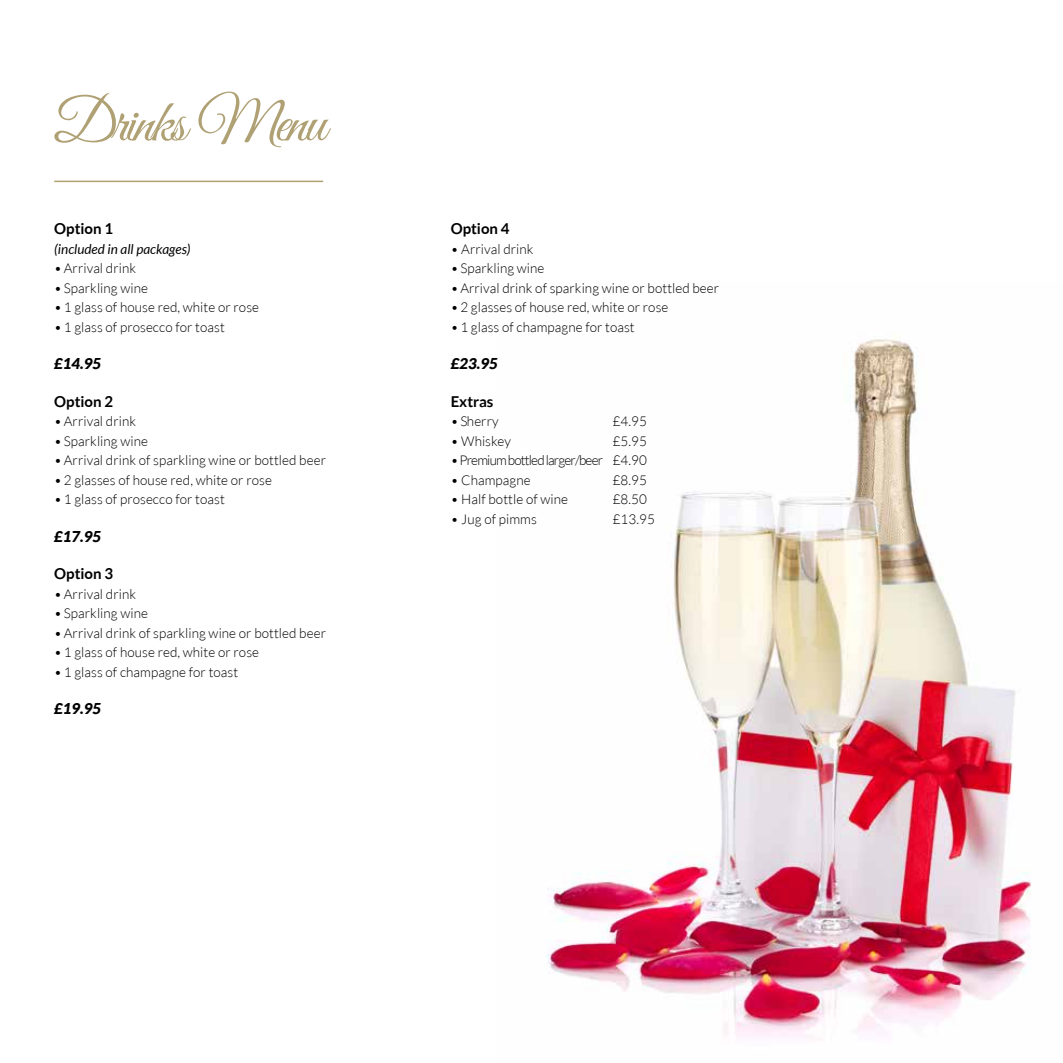
<style>
.page{position:relative;width:1063px;height:1063px;background:#fff}
.page>*{position:absolute;margin:0;border:0;box-sizing:border-box;transform-origin:0 0}
.t1{font:60.15px "Great Vibes";letter-spacing:-.04em;color:#afa174}
.t2{font:700 15px "Lato";color:#000}
.t3{font:italic 900 15px "Lato";color:#000}
.t4{font:300 13.5px "Lato";letter-spacing:.005em;color:#000}
.t5{font:300 13.5px "Lato";letter-spacing:-.06em;color:#000}
.t6{font:italic 13.5px "Lato";color:#000}
</style>
<div class="page">
<img style="left:546px;top:334px;width:485px;height:703px">
<hr style="left:54px;top:181px;width:269px;height:1px;background:#afa174">
<h1 class="t1" style="left:54px;top:89px;width:274px">Drinks Menu</h1>
<p class="t2" style="left:54px;top:220px;width:60px">Option 1</p>
<p class="t6" style="left:54px;top:241px;width:138px">(included in all packages)</p>
<p class="t4" style="left:54px;top:261px;width:83px">• Arrival drink</p>
<p class="t4" style="left:54px;top:281px;width:95px">• Sparkling wine</p>
<p class="t4" style="left:54px;top:300px;width:206px">• 1 glass of house red, white or rose</p>
<p class="t4" style="left:54px;top:320px;width:172px">• 1 glass of prosecco for toast</p>
<p class="t3" style="left:54px;top:355px;width:49px">£14.95</p>
<p class="t2" style="left:54px;top:393px;width:60px">Option 2</p>
<p class="t4" style="left:54px;top:414px;width:83px">• Arrival drink</p>
<p class="t4" style="left:54px;top:434px;width:95px">• Sparkling wine</p>
<p class="t4" style="left:54px;top:453px;width:273px">• Arrival drink of sparkling wine or bottled beer</p>
<p class="t4" style="left:54px;top:473px;width:219px">• 2 glasses of house red, white or rose</p>
<p class="t4" style="left:54px;top:492px;width:172px">• 1 glass of prosecco for toast</p>
<p class="t3" style="left:54px;top:527px;width:49px">£17.95</p>
<p class="t2" style="left:54px;top:565px;width:60px">Option 3</p>
<p class="t4" style="left:54px;top:587px;width:83px">• Arrival drink</p>
<p class="t4" style="left:54px;top:606px;width:95px">• Sparkling wine</p>
<p class="t4" style="left:54px;top:626px;width:273px">• Arrival drink of sparkling wine or bottled beer</p>
<p class="t4" style="left:54px;top:645px;width:206px">• 1 glass of house red, white or rose</p>
<p class="t4" style="left:54px;top:665px;width:186px">• 1 glass of champagne for toast</p>
<p class="t3" style="left:54px;top:700px;width:49px">£19.95</p>
<p class="t2" style="left:451px;top:220px;width:60px">Option 4</p>
<p class="t4" style="left:451px;top:242px;width:84px">• Arrival drink</p>
<p class="t4" style="left:451px;top:261px;width:95px">• Sparkling wine</p>
<p class="t4" style="left:451px;top:281px;width:270px">• Arrival drink of sparking wine or bottled beer</p>
<p class="t4" style="left:451px;top:300px;width:219px">• 2 glasses of house red, white or rose</p>
<p class="t4" style="left:451px;top:320px;width:186px">• 1 glass of champagne for toast</p>
<p class="t3" style="left:451px;top:355px;width:49px">£23.95</p>
<p class="t2" style="left:451px;top:393px;width:44px">Extras</p>
<p class="t4" style="left:451px;top:414px;width:50px">• Sherry</p>
<p class="t4" style="left:613px;top:414px;width:36px">£4.95</p>
<p class="t4" style="left:451px;top:434px;width:62px">• Whiskey</p>
<p class="t4" style="left:613px;top:434px;width:36px">£5.95</p>
<p class="t5" style="left:451px;top:453px;width:198px">• Premium bottled larger/beer £4.90</p>
<p class="t4" style="left:451px;top:473px;width:81px">• Champagne</p>
<p class="t4" style="left:613px;top:473px;width:36px">£8.95</p>
<p class="t4" style="left:451px;top:492px;width:119px">• Half bottle of wine</p>
<p class="t4" style="left:613px;top:492px;width:36px">£8.50</p>
<p class="t4" style="left:451px;top:512px;width:88px">• Jug of pimms</p>
<p class="t4" style="left:613px;top:512px;width:44px">£13.95</p>
</div>
